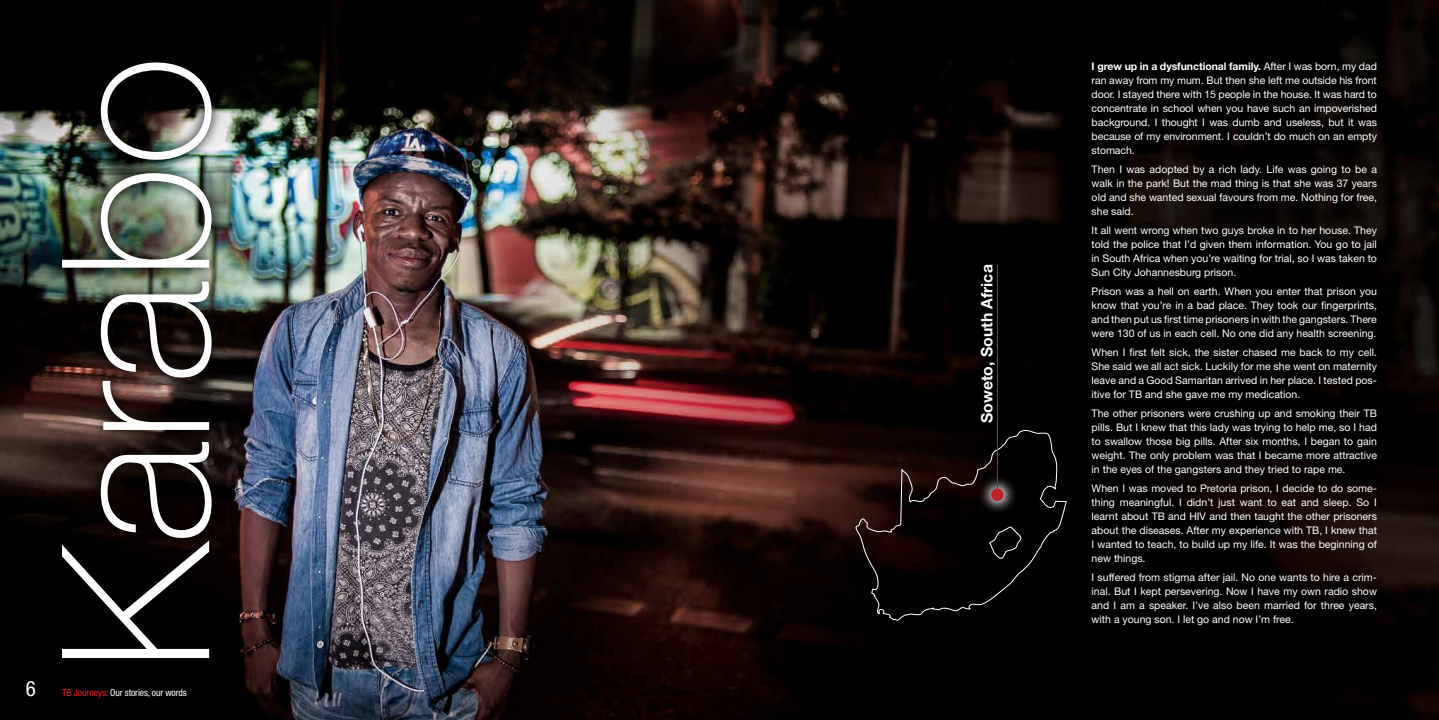
<style>
.page{position:relative;width:1439px;height:720px;background:#fff}
.page>*{position:absolute;margin:0;border:0;box-sizing:border-box;transform-origin:0 0}
.t1{font:100 205.97px "Helvetica Neue LT Std";color:#fff}
.t2{font:condensed 21px "Helvetica Neue LT Std";color:#fff}
.t3{font:700 15.75px "Helvetica Neue LT Std";color:#fff}
.t4{font:10.5px/14px "Helvetica Neue LT Std";color:#fff;text-align:justify}
.t5{font:condensed 9.62px "Helvetica Neue LT Std";letter-spacing:-.01em;color:#fff}
.s1{font-weight:700}
.s2{color:#ed1d24}
</style>
<div class="page">
<img style="left:0;top:0;width:1439px;height:719px">
<div style="left:50px;top:50px;width:174px;height:620px;background:#000;opacity:.75"></div>
<svg style="left:854px;top:428px;width:213px;height:193px;background:#0d0706"></svg>
<svg style="left:977px;top:474px;width:40px;height:40px"></svg>
<div style="left:991px;top:489px;width:12px;height:11px;background:#bf2026;border-radius:50%"></div>
<div style="left:991px;top:488px;width:12px;height:13px;border:1px solid #bf2026;border-radius:50%"></div>
<hr style="left:997px;top:264px;width:1px;height:230px;background:#bf2026">
<h2 class="t2" style="left:26px;top:676px;width:12px">6</h2>
<h1 class="t1" style="left:18px;top:670px;width:616px;rotate:-90deg">Karabo</h1>
<p class="t4" style="left:1091px;top:59px;width:287px"><span class="s1">I grew up in a dysfunctional family.</span> After I was born, my dad ran away from my mum. But then she left me outside his front door. I stayed there with 15 people in the house. It was hard to concentrate in school when you have such an impoverished background. I thought I was dumb and useless, but it was because of my environment. I couldn’t do much on an empty stomach.</p>
<p class="t4" style="left:1091px;top:162px;width:287px">Then I was adopted by a rich lady. Life was going to be a walk in the park! But the mad thing is that she was 37 years old and she wanted sexual favours from me. Nothing for free, she said.</p>
<p class="t4" style="left:1091px;top:223px;width:287px">It all went wrong when two guys broke in to her house. They told the police that I’d given them information. You go to jail in South Africa when you’re waiting for trial, so I was taken to Sun City Johannesburg prison.</p>
<p class="t4" style="left:1091px;top:283px;width:287px">Prison was a hell on earth. When you enter that prison you know that you’re in a bad place. They took our fingerprints, and then put us first time prisoners in with the gangsters. There were 130 of us in each cell. No one did any health screening.</p>
<p class="t4" style="left:1091px;top:344px;width:287px">When I first felt sick, the sister chased me back to my cell.<br>She said we all act sick. Luckily for me she went on maternity leave and a Good Samaritan arrived in her place. I tested pos&shy;itive for TB and she gave me my medication.</p>
<p class="t4" style="left:1091px;top:405px;width:287px">The other prisoners were crushing up and smoking their TB pills. But I knew that this lady was trying to help me, so I had to swallow those big pills. After six months, I began to gain weight. The only problem was that I became more attractive in the eyes of the gangsters and they tried to rape me.</p>
<p class="t4" style="left:1091px;top:480px;width:287px">When I was moved to Pretoria prison, I decide to do some&shy;thing meaningful. I didn’t just want to eat and sleep. So I learnt about TB and HIV and then taught the other prisoners about the diseases. After my experience with TB, I knew that I wanted to teach, to build up my life. It was the beginning of new things.</p>
<p class="t4" style="left:1091px;top:569px;width:287px">I suffered from stigma after jail. No one wants to hire a crim&shy;inal. But I kept persevering. Now I have my own radio show and I am a speaker. I’ve also been married for three years, with a young son. I let go and now I’m free.</p>
<h3 class="t3" style="left:977px;top:423px;width:160px;rotate:-90deg">Soweto, South Africa</h3>
<p class="t5" style="left:62px;top:686px;width:126px"><span class="s2">TB Journeys:</span> Our stories, our words</p>
</div>
